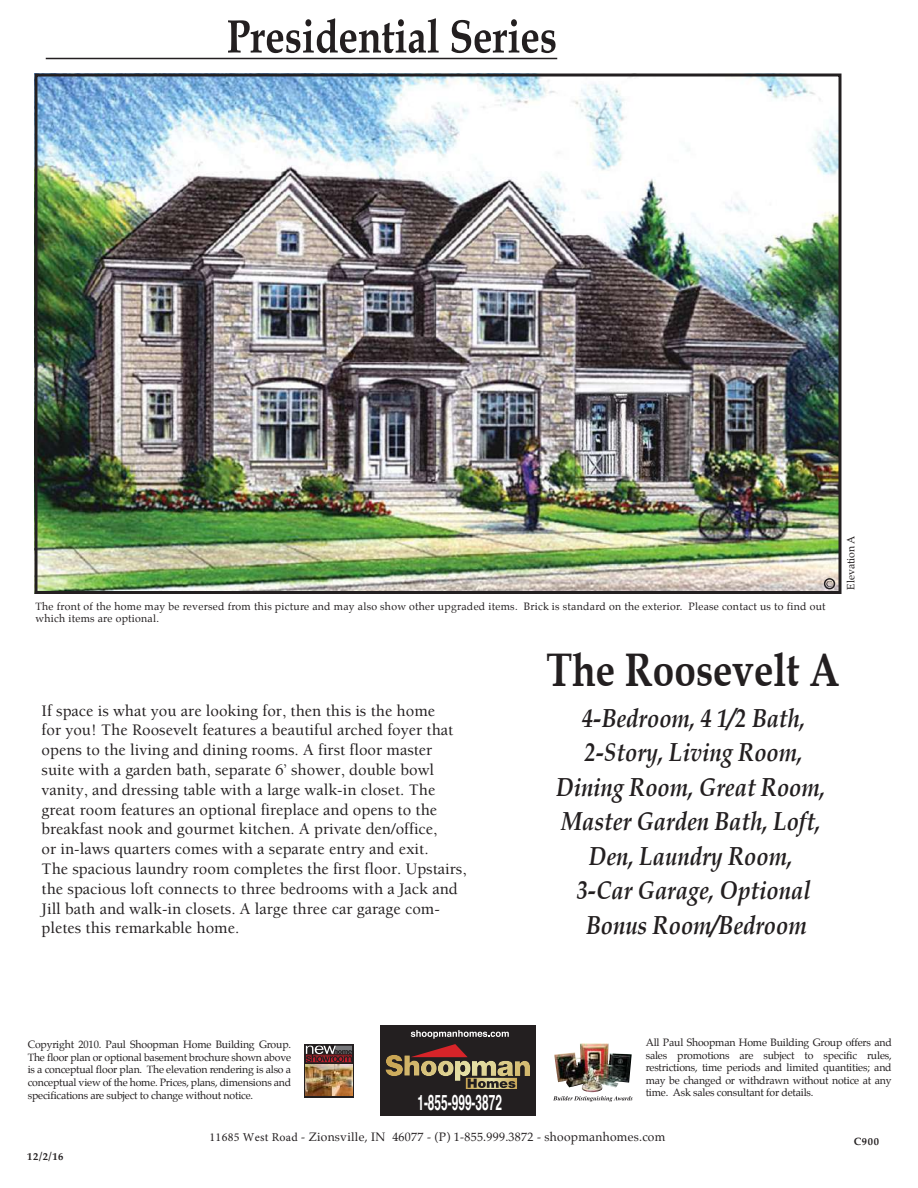
<style>
.page{position:relative;width:918px;height:1188px;background:#fff}
.page>*{position:absolute;margin:0;border:0;box-sizing:border-box;transform-origin:0 0}
.t1{font:700 47.1px "Book Antiqua";color:#231f20;scale:.82 1}
.t2{font:italic 700 26.1px/34.5px "Book Antiqua";color:#231f20;text-align:center;scale:.85 1}
.t3{font:700 21.3px "Helvetica";color:#fff;scale:.56 1}
.t4{font:500 16.5px/19.8px "Berkeley";color:#231f20}
.t5{font:12px "Palatino";letter-spacing:.025em;color:#231f20}
.t6{font:10.5px/12.6px "Palatino";letter-spacing:.025em;color:#231f20;text-align:justify}
.t7{font:700 10.5px "Palatino";letter-spacing:.06em;color:#231f20}
.t8{font:10.5px "Palatino";color:#231f20}
.s1{font-family:"Minion Pro"}
</style>
<div class="page">
<svg style="left:304px;top:1044px;width:50px;height:53px"></svg>
<img style="left:306px;top:1054px;width:46px;height:41px">
<svg style="left:307px;top:1047px;width:44px;height:7px"></svg>
<div style="left:305px;top:1045px;width:48px;height:18px;border:1px solid #231f20"></div>
<img style="left:554px;top:1043px;width:78px;height:49px">
<svg style="left:553px;top:1096px;width:80px;height:6px"></svg>
<div style="left:380px;top:1025px;width:156px;height:91px;background:#231f20"></div>
<img style="left:465px;top:1077px;width:52px;height:12px">
<svg style="left:468px;top:1079px;width:47px;height:9px"></svg>
<img style="left:385px;top:1055px;width:35px;height:21px">
<img style="left:421px;top:1061px;width:33px;height:15px">
<img style="left:455px;top:1061px;width:16px;height:20px">
<img style="left:472px;top:1061px;width:41px;height:15px">
<img style="left:515px;top:1061px;width:15px;height:15px">
<svg style="left:411px;top:1030px;width:98px;height:27px"></svg>
<img style="left:34px;top:73px;width:804px;height:521px">
<svg style="left:228px;top:18px;width:211px;height:35px"></svg>
<svg style="left:451px;top:19px;width:105px;height:34px"></svg>
<hr style="left:46px;top:58px;width:511px;height:1px;background:#231f20">
<div style="left:35px;top:73px;width:807px;height:521px;border:3px solid #231f20"></div>
<svg style="left:827px;top:581px;width:5px;height:5px"></svg>
<div style="left:824px;top:578px;width:11px;height:11px;border:2px solid #231f20;border-radius:50%"></div>
<p class="t6" style="left:36px;top:601px;width:792px">The front of the home may be reversed from this picture and may also show other upgraded items. Brick is standard on the exterior. Please contact us to find out which items are optional.</p>
<p class="t8" style="left:846px;top:590px;width:56px;rotate:-90deg">Elevation A</p>
<p class="t4" style="left:42px;top:702px;width:427px">If space is what you are looking for, then this is the home<br>for you! The Roosevelt features a beautiful arched foyer that opens to the living and dining rooms. A first floor master suite with a garden bath, separate 6’ shower, double bowl vanity, and dressing table with a large walk-in closet. The great room features an optional fireplace and opens to the breakfast nook and gourmet kitchen. A private den/office,<br>or in-laws quarters comes with a separate entry and exit.<br>The spacious laundry room completes the first floor. Upstairs, the spacious loft connects to three bedrooms with a Jack and Jill bath and walk-in closets. A large three car garage com&shy;pletes this remarkable home.</p>
<h1 class="t1" style="left:546px;top:642px;width:359px">The Roosevelt A</h1>
<h2 class="t2" style="left:557px;top:704px;width:318px">4-Bedroom, 4 1/2 Bath,<br>2-Story, Living Room,<br>Dining Room, Great Room,<br>Master Garden Bath, Loft,<br>Den, Laundry Room,<br>3-Car Garage, Optional<br>Bonus Room/Bedroom</h2>
<p class="t6" style="left:28px;top:1039px;width:265px">Copyright 2010. Paul Shoopman Home Building Group.<br>The floor plan or optional basement brochure shown above is a conceptual floor plan. The elevation rendering is also a conceptual view of the home. Prices, plans, dimensions and specifications are subject to change without notice.</p>
<p class="t6" style="left:646px;top:1037px;width:248px">All Paul Shoopman Home Building Group offers and sales promotions are subject to specific rules, restrictions, time periods and limited quantities; and may be changed or withdrawn without notice at any time. Ask sales consultant for details.</p>
<h3 class="t3" style="left:417px;top:1090px;width:153px">1-855-999-3872</h3>
<p class="t7" style="left:27px;top:1152px;width:38px">12/2/16</p>
<p class="t5" style="left:210px;top:1132px;width:457px"><span class="s1">11685 West Road</span> - Zionsville, IN 46077 - (P) 1-855.999.3872 - shoopmanhomes.com</p>
<p class="t7" style="left:854px;top:1137px;width:27px">C900</p>
</div>
